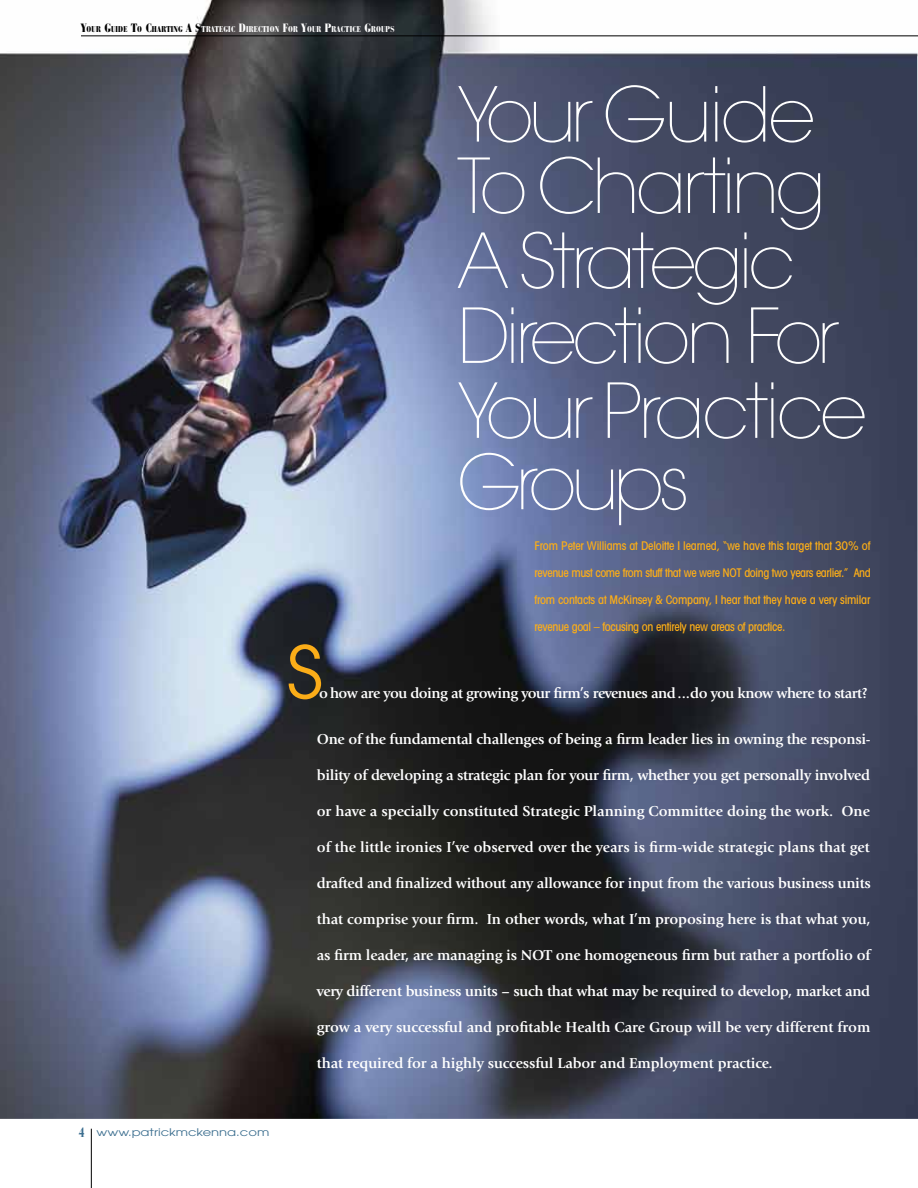
<style>
.page{position:relative;width:918px;height:1188px;background:#fff}
.page>*{position:absolute;margin:0;border:0;box-sizing:border-box;transform-origin:0 0}
.t1{font:200 75px/73.5px "Avant Garde";letter-spacing:-.055em;color:#fff}
.t2{font:72px "Avant Garde";color:#fbad18}
.t3{font:700 15px "Giovanni";letter-spacing:-.01em;color:#fff}
.t4{font:500 condensed 12px "Avant Garde";letter-spacing:-.02em;color:#fbad18}
.t5{font:10.5px "Avant Garde";color:#3b6e8f;scale:1.25 1}
.t6{font:900 condensed 8.4px "Bauer Bodoni";letter-spacing:.03em;color:#fff}
.s1{font-size:12px;color:#000}
.s2{color:#000}
.s3{font-size:12px}
.s4{font-family:"Bauer Bodoni";font-weight:700;font-stretch:condensed;font-size:13.5px}
</style>
<div class="page">
<img style="left:0;top:0;width:918px;height:1119px">
<svg style="left:917px;top:56px;width:1px;height:1063px"></svg>
<hr style="left:81px;top:36px;width:837px;height:1px;background:#000">
<hr style="left:91px;top:1129px;width:1px;height:59px;background:#000">
<p class="t6" style="left:81px;top:24px;width:310px"><span class="s1">Y</span><span class="s2">OUR</span> <span class="s1">G</span><span class="s2">UIDE</span> <span class="s1">T</span><span class="s2">O</span> <span class="s1">C</span><span class="s2">HARTING</span> <span class="s1">A S</span>TRATEGIC <span class="s3">D</span>IRECTION <span class="s3">F</span>OR <span class="s3">Y</span>OUR <span class="s3">P</span>RACTICE <span class="s3">G</span>ROUPS</p>
<h1 class="t1" style="left:457px;top:79px;width:411px">Your Guide<br>To Charting<br>A Strategic<br>Direction For<br>Your Practice<br>Groups</h1>
<p class="t4" style="left:535px;top:539px;width:337px">From Peter Williams at Deloitte I learned, “we have this target that 30% of</p>
<p class="t4" style="left:535px;top:566px;width:338px">revenue must come from stuff that we were NOT doing two years earlier.” And</p>
<p class="t4" style="left:535px;top:593px;width:337px">from contacts at McKinsey &amp; Company, I hear that they have a very similar</p>
<p class="t4" style="left:535px;top:620px;width:252px">revenue goal – focusing on entirely new areas of practice.</p>
<h2 class="t2" style="left:287px;top:630px;width:37px">S</h2>
<p class="t3" style="left:319px;top:685px;width:550px">o how are you doing at growing your firm’s revenues and ...do you know where to start?</p>
<p class="t5" style="left:78px;top:1126px;width:154px"><span class="s4">4</span> www.patrickmckenna.com</p>
<p class="t3" style="left:317px;top:731px;width:555px">One of the fundamental challenges of being a firm leader lies in owning the responsi-</p>
<p class="t3" style="left:317px;top:767px;width:555px">bility of developing a strategic plan for your firm, whether you get personally involved</p>
<p class="t3" style="left:317px;top:803px;width:555px">or have a specially constituted Strategic Planning Committee doing the work. One</p>
<p class="t3" style="left:317px;top:839px;width:555px">of the little ironies I’ve observed over the years is firm-wide strategic plans that get</p>
<p class="t3" style="left:317px;top:875px;width:555px">drafted and finalized without any allowance for input from the various business units</p>
<p class="t3" style="left:317px;top:911px;width:555px">that comprise your firm. In other words, what I’m proposing here is that what you,</p>
<p class="t3" style="left:317px;top:947px;width:216px">as firm leader, are managing is NOT</p>
<p class="t3" style="left:556px;top:947px;width:317px">one homogeneous firm but rather a portfolio of</p>
<p class="t3" style="left:317px;top:983px;width:555px">very different business units – such that what may be required to develop, market and</p>
<p class="t3" style="left:317px;top:1019px;width:555px">grow a very successful and profitable Health Care Group will be very different from</p>
<p class="t3" style="left:317px;top:1055px;width:457px">that required for a highly successful Labor and Employment practice.</p>
</div>
